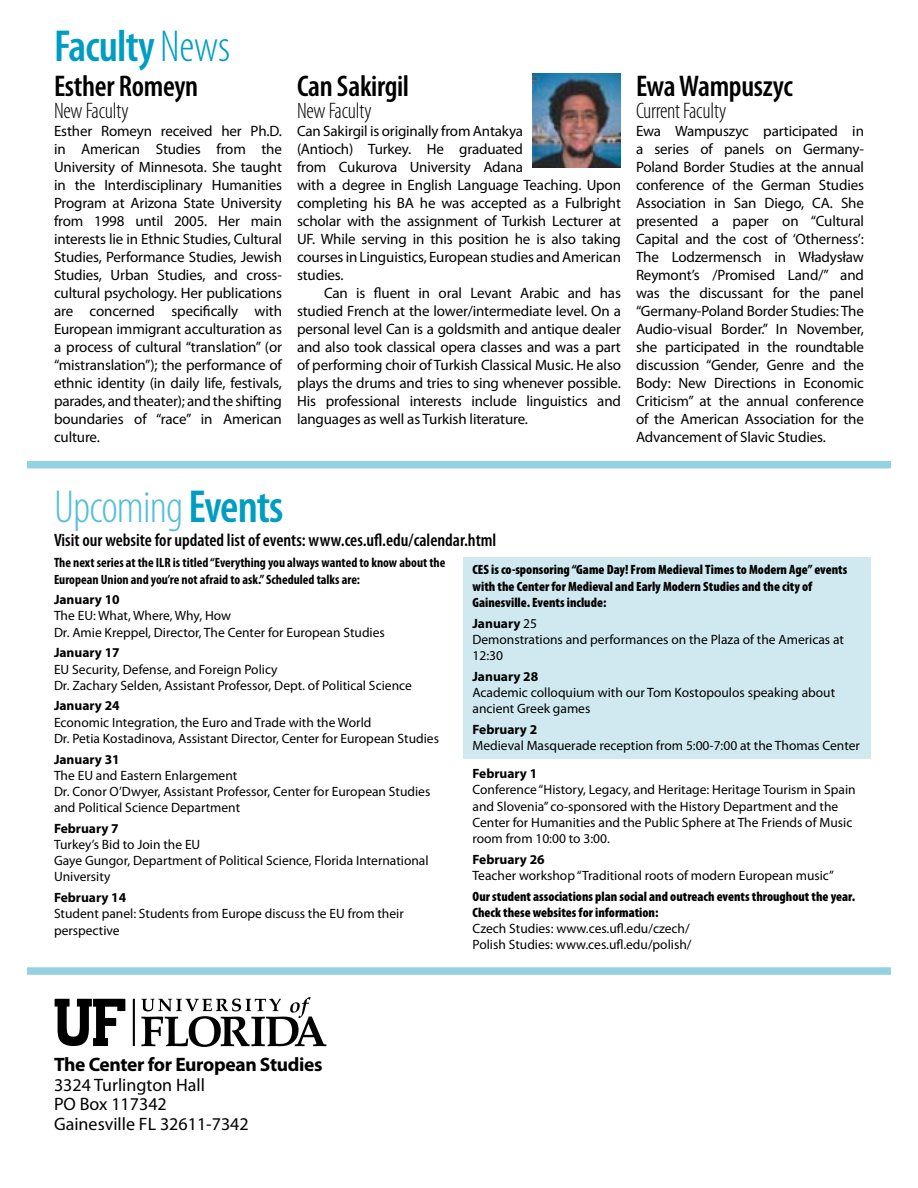
<style>
.page{position:relative;width:918px;height:1188px;background:#fff}
.page>*{position:absolute;margin:0;border:0;box-sizing:border-box;transform-origin:0 0}
.t1{font:300 condensed 46.5px "Myriad Pro";letter-spacing:-.02em;color:#56bed7}
.t2{font:600 condensed 45px "Myriad Pro";letter-spacing:-.02em;color:#009dc2}
.t3{font:600 condensed 30px "Myriad Pro";letter-spacing:-.01em;color:#000}
.t4{font:300 condensed 22.5px "Myriad Pro";letter-spacing:-.01em;color:#000}
.t5{font:700 19.5px "Myriad Pro";letter-spacing:-.02em;color:#000}
.t6{font:600 condensed 18px "Myriad Pro";color:#000}
.t7{font:18px/19.5px "Myriad Pro";color:#000}
.t8{font:15px/18px "Myriad Pro";letter-spacing:-.01em;color:#000;text-align:justify}
.t9{font:13.5px/16.2px "Myriad Pro";color:#000}
.t10{font:900 condensed 13.5px/16.2px "Myriad Pro";color:#000}
.t11{font:700 condensed 13.5px/16.2px "Myriad Pro";color:#000}
.t12{font:700 13.5px "Myriad Pro";color:#000}
.s1{font-weight:300}
.s2{font-weight:600;color:#009dc2}
.s3{font-weight:700}
</style>
<div class="page">
<div style="left:464px;top:557px;width:407px;height:202px;background:#d0e9f0"></div>
<div style="left:27px;top:461px;width:864px;height:7px;background:#94d1e3"></div>
<svg style="left:55px;top:999px;width:70px;height:47px"></svg>
<hr style="left:133px;top:999px;width:2px;height:47px;background:#000">
<svg style="left:141px;top:997px;width:185px;height:50px"></svg>
<div style="left:27px;top:967px;width:864px;height:8px;background:#94d1e3"></div>
<img style="left:532px;top:74px;width:89px;height:93px">
<h2 class="t2" style="left:54px;top:18px;width:178px">Faculty <span class="s1">News</span></h2>
<h3 class="t3" style="left:54px;top:68px;width:146px">Esther Romeyn</h3>
<h3 class="t4" style="left:54px;top:97px;width:76px">New Faculty</h3>
<p class="t8" style="left:54px;top:122px;width:230px">Esther Romeyn received her Ph.D. in American Studies from the University of Minnesota. She taught in the Interdisciplinary Humanities Program at Arizona State University from 1998 until 2005. Her main interests lie in Ethnic Studies, Cultural Studies, Performance Studies, Jewish Studies, Urban Studies, and cross&shy;cultural psychology. Her publications are concerned specifically with European immigrant acculturation as a process of cultural “translation” (or “mistranslation”); the performance of ethnic identity (in daily life, festivals, parades, and theater); and the shifting boundaries of “race” in American culture.</p>
<h3 class="t3" style="left:297px;top:68px;width:114px">Can Sakirgil</h3>
<h3 class="t4" style="left:297px;top:97px;width:76px">New Faculty</h3>
<p class="t8" style="left:297px;top:122px;width:326px;text-align:left">Can Sakirgil is originally from Antakya<br>(Antioch) Turkey. He graduated<br>from Cukurova University Adana<br>with a degree in English Language Teaching. Upon completing his BA he was accepted as a Fulbright scholar with the assignment of Turkish Lecturer at UF. While serving in this position he is also taking courses in Linguistics, European studies and American studies.</p>
<p class="t8" style="left:297px;top:284px;width:326px;text-indent:27px">Can is fluent in oral Levant Arabic and has studied French at the lower/intermediate level. On a personal level Can is a goldsmith and antique dealer and also took classical opera classes and was a part of performing choir of Turkish Classical Music. He also plays the drums and tries to sing whenever possible.<br>His professional interests include linguistics and languages as well as Turkish literature.</p>
<h3 class="t3" style="left:636px;top:68px;width:158px">Ewa Wampuszyc</h3>
<h3 class="t4" style="left:636px;top:97px;width:92px">CurrentFaculty</h3>
<p class="t8" style="left:636px;top:122px;width:230px">Ewa Wampuszyc participated in a series of panels on Germany-Poland Border Studies at the annual conference of the German Studies Association in San Diego, CA. She presented a paper on “Cultural Capital and the cost of ‘Otherness’:<br>The Lodzermensch in Władysław Reymont’s /Promised Land/” and was the discussant for the panel “Germany-Poland Border Studies: The Audio-visual Border.” In November, she participated in the roundtable discussion “Gender, Genre and the Body: New Directions in Economic Criticism” at the annual conference of the American Association for the Advancement of Slavic Studies.</p>
<h1 class="t1" style="left:54px;top:479px;width:231px">Upcoming<span class="s2">Events</span></h1>
<p class="t6" style="left:54px;top:529px;width:444px">Visit our website for updated list of events: www.ces.ufl.edu/calendar.html</p>
<p class="t11" style="left:54px;top:554px;width:393px">The next series at the ILR is titled “Everything you always wanted to know about the<br>European Union and you’re not afraid to ask.” Scheduled talks are:</p>
<p class="t12" style="left:54px;top:592px;width:67px">January 10</p>
<p class="t9" style="left:54px;top:608px;width:332px">The EU: What, Where, Why, How<br>Dr. Amie Kreppel, Director, The Center for European Studies</p>
<p class="t12" style="left:54px;top:645px;width:67px">January 17</p>
<p class="t9" style="left:54px;top:661px;width:359px">EU Security, Defense, and Foreign Policy<br>Dr. Zachary Selden, Assistant Professor, Dept. of Political Science</p>
<p class="t12" style="left:54px;top:698px;width:67px">January 24</p>
<p class="t9" style="left:54px;top:714px;width:387px">Economic Integration, the Euro and Trade with the World<br>Dr. Petia Kostadinova, Assistant Director, Center for European Studies</p>
<p class="t12" style="left:54px;top:751px;width:67px">January 31</p>
<p class="t9" style="left:54px;top:767px;width:378px">The EU and Eastern Enlargement<br>Dr. Conor O’Dwyer, Assistant Professor, Center for European Studies and Political Science Department</p>
<p class="t12" style="left:54px;top:821px;width:66px">February 7</p>
<p class="t9" style="left:54px;top:837px;width:376px">Turkey’s Bid to Join the EU<br>Gaye Gungor, Department of Political Science, Florida International<br>University</p>
<p class="t12" style="left:54px;top:890px;width:74px">February 14</p>
<p class="t9" style="left:54px;top:906px;width:351px">Student panel: Students from Europe discuss the EU from their perspective</p>
<p class="t10" style="left:472px;top:561px;width:376px">CES is co-sponsoring “Game Day! From Medieval Times to Modern Age” events with the Center for Medieval and Early Modern Studies and the city of<br>Gainesville. Events include:</p>
<p class="t9" style="left:472px;top:615px;width:373px"><span class="s3">January</span> 25<br>Demonstrations and performances on the Plaza of the Americas at<br>12:30</p>
<p class="t12" style="left:472px;top:669px;width:67px">January 28</p>
<p class="t9" style="left:472px;top:684px;width:364px">Academic colloquium with our Tom Kostopoulos speaking about ancient Greek games</p>
<p class="t12" style="left:472px;top:722px;width:66px">February 2</p>
<p class="t9" style="left:472px;top:738px;width:389px">Medieval Masquerade reception from 5:00-7:00 at the Thomas Center</p>
<p class="t12" style="left:472px;top:766px;width:66px">February 1</p>
<p class="t9" style="left:472px;top:782px;width:385px">Conference “History, Legacy, and Heritage: Heritage Tourism in Spain and Slovenia” co-sponsored with the History Department and the Center for Humanities and the Public Sphere at The Friends of Music room from 10:00 to 3:00.</p>
<p class="t12" style="left:472px;top:852px;width:74px">February 26</p>
<p class="t9" style="left:472px;top:867px;width:363px">Teacher workshop “Traditional roots of modern European music”</p>
<p class="t10" style="left:472px;top:888px;width:384px">Our student associations plan social and outreach events throughout the year.<br>Check these websites for information:</p>
<p class="t9" style="left:472px;top:921px;width:221px">Czech Studies: www.ces.ufl.edu/czech/<br>Polish Studies: www.ces.ufl.edu/polish/</p>
<h3 class="t5" style="left:54px;top:1054px;width:270px">The Center for European Studies</h3>
<p class="t7" style="left:54px;top:1075px;width:196px">3324 Turlington Hall<br>PO Box 117342<br>Gainesville FL 32611-7342</p>
</div>
